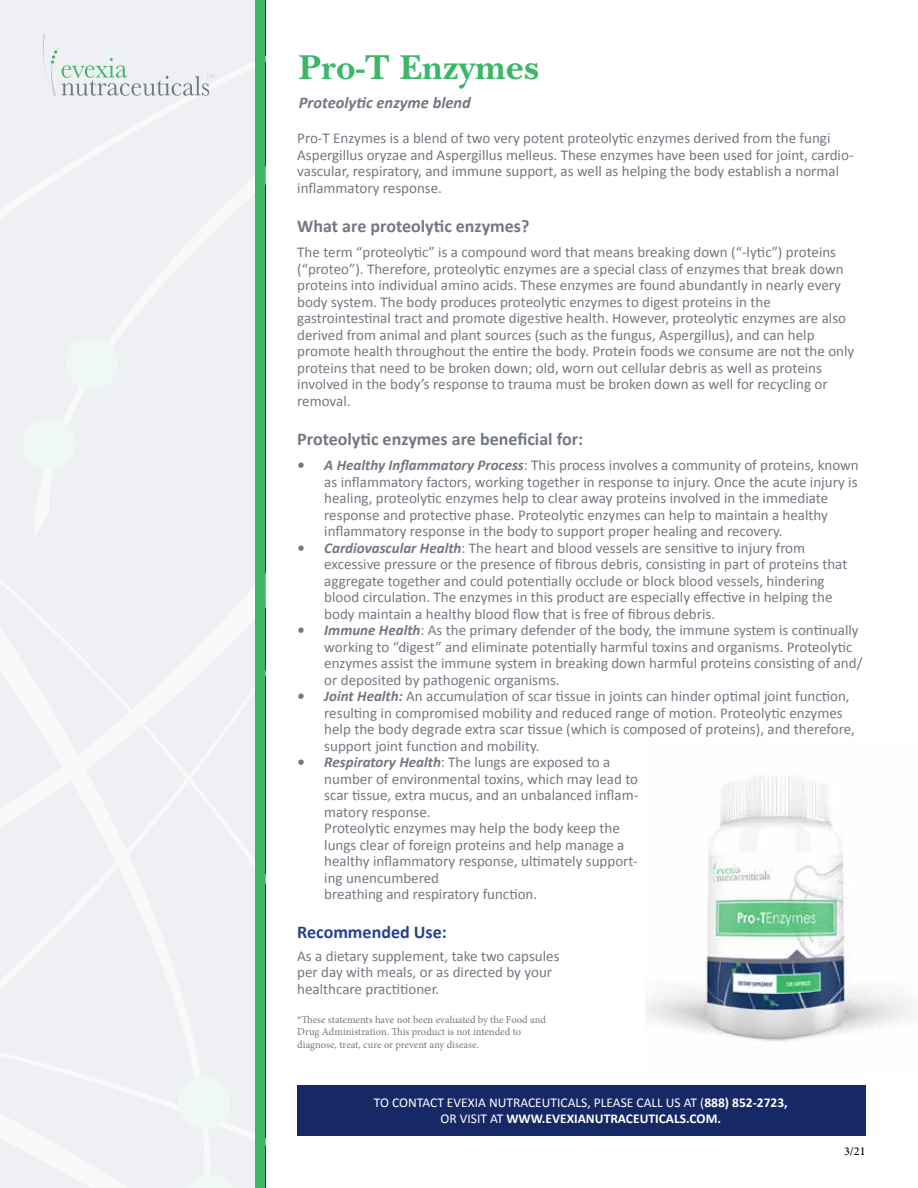
<style>
.page{position:relative;width:918px;height:1188px;background:#fff}
.page>*{position:absolute;margin:0;border:0;box-sizing:border-box;transform-origin:0 0}
.t1{font:700 36px "New Baskerville Std";letter-spacing:.01em;color:#3cb768}
.t2{font:700 18px "Calibri";color:#727882}
.t3{font:700 18px "Calibri";color:#25408f}
.t4{font:italic 700 16.5px "Calibri";color:#727882}
.t5{font:15px/16.5px "Calibri";color:#727882}
.t6{font:13.5px/16.2px "Calibri";color:#fff;text-align:center}
.t7{font:500 12px "Minion Pro";color:#000}
.t8{font:10.5px/12.6px "Minion Pro";color:#727882}
.s1{font-weight:700;font-style:italic}
.s2{font-weight:700}
</style>
<div class="page">
<div style="left:297px;top:1085px;width:569px;height:51px;background:#172866"></div>
<div style="left:0;top:0;width:260px;height:1188px;background:#eef0f4"></div>
<div style="left:256px;top:0;width:9px;height:1188px;background:#3cb768"></div>
<svg style="left:43px;top:33px;width:172px;height:64px"></svg>
<img style="left:646px;top:776px;width:267px;height:266px">
<h1 class="t1" style="left:299px;top:46px;width:241px">Pro-T Enzymes</h1>
<p class="t4" style="left:299px;top:93px;width:174px">Proteolytic enzyme blend</p>
<p class="t5" style="left:297px;top:130px;width:558px">Pro-T Enzymes is a blend of two very potent proteolytic enzymes derived from the fungi Aspergillus oryzae and Aspergillus melleus. These enzymes have been used for joint, cardio&shy;vascular, respiratory, and immune support, as well as helping the body establish a normal inflammatory response.</p>
<p class="t2" style="left:297px;top:214px;width:234px">What are proteolytic enzymes?</p>
<p class="t5" style="left:297px;top:244px;width:559px">The term “proteolytic” is a compound word that means breaking down (“-lytic”) proteins (“proteo”). Therefore, proteolytic enzymes are a special class of enzymes that break down proteins into individual amino acids. These enzymes are found abundantly in nearly every body system. The body produces proteolytic enzymes to digest proteins in the gastrointestinal tract and promote digestive health. However, proteolytic enzymes are also derived from animal and plant sources (such as the fungus, Aspergillus), and can help promote health throughout the entire the body. Protein foods we consume are not the only proteins that need to be broken down; old, worn out cellular debris as well as proteins involved in the body’s response to trauma must be broken down as well for recycling or removal.</p>
<p class="t2" style="left:297px;top:427px;width:287px">Proteolytic enzymes are beneficial for:</p>
<p class="t5" style="left:324px;top:457px;width:536px;text-indent:-27px"><span class="s1">• A Healthy Inflammatory Process</span>: This process involves a community of proteins, known as inflammatory factors, working together in response to injury. Once the acute injury is healing, proteolytic enzymes help to clear away proteins involved in the immediate response and protective phase. Proteolytic enzymes can help to maintain a healthy inflammatory response in the body to support proper healing and recovery.</p>
<p class="t5" style="left:324px;top:539px;width:525px;text-indent:-27px"><span class="s1">• Cardiovascular Health</span>: The heart and blood vessels are sensitive to injury from excessive pressure or the presence of fibrous debris, consisting in part of proteins that aggregate together and could potentially occlude or block blood vessels, hindering blood circulation. The enzymes in this product are especially effective in helping the body maintain a healthy blood flow that is free of fibrous debris.</p>
<p class="t5" style="left:324px;top:622px;width:540px;text-indent:-27px"><span class="s1">• Immune Health</span>: As the primary defender of the body, the immune system is continually working to “digest” and eliminate potentially harmful toxins and organisms. Proteolytic enzymes assist the immune system in breaking down harmful proteins consisting of and/ or deposited by pathogenic organisms.</p>
<p class="t5" style="left:324px;top:688px;width:532px;text-indent:-27px"><span class="s1">• Joint Health:</span> An accumulation of scar tissue in joints can hinder optimal joint function, resulting in compromised mobility and reduced range of motion. Proteolytic enzymes help the body degrade extra scar tissue (which is composed of proteins), and therefore, support joint function and mobility.</p>
<p class="t5" style="left:324px;top:754px;width:315px;text-indent:-27px"><span class="s1">• Respiratory Health</span>: The lungs are exposed to a number of environmental toxins, which may lead to scar tissue, extra mucus, and an unbalanced inflam&shy;matory response.<br>Proteolytic enzymes may help the body keep the lungs clear of foreign proteins and help manage a healthy inflammatory response, ultimately support&shy;ing unencumbered<br>breathing and respiratory function.</p>
<p class="t3" style="left:297px;top:921px;width:151px">Recommended Use:</p>
<p class="t5" style="left:297px;top:947px;width:264px">As a dietary supplement, take two capsules per day with meals, or as directed by your healthcare practitioner.</p>
<p class="t8" style="left:297px;top:1013px;width:250px">*These statements have not been evaluated by the Food and<br>Drug Administration. This product is not intended to diagnose, treat, cure or prevent any disease.</p>
<p class="t6" style="left:374px;top:1094px;width:415px">TO CONTACT EVEXIA NUTRACEUTICALS, PLEASE CALL US AT (<span class="s2">888) 852-2723,<br></span>OR VISIT AT <span class="s2">WWW.EVEXIANUTRACEUTICALS.COM.</span></p>
<p class="t7" style="left:844px;top:1144px;width:23px">3/21</p>
</div>
